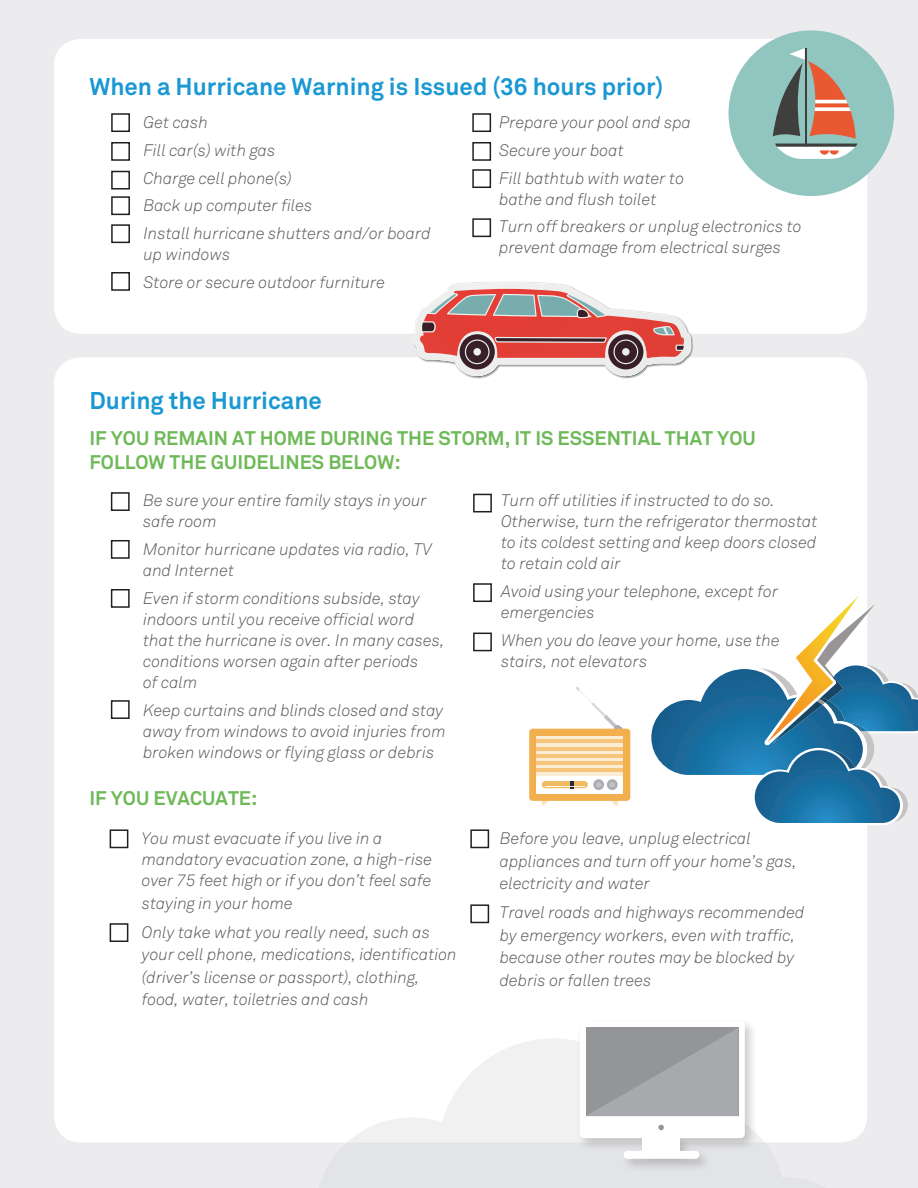
<style>
.page{position:relative;width:918px;height:1188px;background:#ececef}
.page>*{position:absolute;margin:0;border:0;box-sizing:border-box;transform-origin:0 0}
.t1{font:700 24px "Akkurat";color:#1a98d2}
.t2{font:700 19.5px/23.4px "Akkurat";color:#6eb958}
.t3{font:italic 300 16.5px/21px "Akkurat";color:#57585a}
</style>
<div class="page">
<div style="left:54px;top:357px;width:813px;height:786px;background:#fff;border-radius:27px"></div>
<div style="left:54px;top:39px;width:813px;height:295px;background:#fff;border-radius:27px"></div>
<svg style="left:346px;top:1039px;width:503px;height:104px"></svg>
<svg style="left:413px;top:281px;width:280px;height:98px"></svg>
<div style="left:111px;top:113px;width:19px;height:19px;border:2px solid #231f20"></div>
<div style="left:111px;top:492px;width:19px;height:19px;border:2px solid #231f20"></div>
<div style="left:110px;top:829px;width:18px;height:19px;border:2px solid #231f20"></div>
<div style="left:470px;top:829px;width:19px;height:19px;border:2px solid #231f20"></div>
<div style="left:470px;top:904px;width:19px;height:19px;border:2px solid #231f20"></div>
<div style="left:110px;top:923px;width:18px;height:19px;border:2px solid #231f20"></div>
<div style="left:473px;top:494px;width:19px;height:18px;border:2px solid #231f20"></div>
<div style="left:473px;top:583px;width:19px;height:19px;border:2px solid #231f20"></div>
<div style="left:473px;top:633px;width:19px;height:18px;border:2px solid #231f20"></div>
<div style="left:111px;top:540px;width:19px;height:19px;border:2px solid #231f20"></div>
<div style="left:111px;top:589px;width:19px;height:19px;border:2px solid #231f20"></div>
<div style="left:111px;top:700px;width:19px;height:19px;border:2px solid #231f20"></div>
<div style="left:472px;top:113px;width:19px;height:19px;border:2px solid #231f20"></div>
<div style="left:472px;top:169px;width:19px;height:19px;border:2px solid #231f20"></div>
<div style="left:472px;top:218px;width:19px;height:19px;border:2px solid #231f20"></div>
<div style="left:472px;top:142px;width:19px;height:19px;border:2px solid #231f20"></div>
<div style="left:111px;top:142px;width:19px;height:19px;border:2px solid #231f20"></div>
<div style="left:111px;top:171px;width:19px;height:19px;border:2px solid #231f20"></div>
<div style="left:111px;top:196px;width:19px;height:19px;border:2px solid #231f20"></div>
<div style="left:111px;top:224px;width:19px;height:19px;border:2px solid #231f20"></div>
<div style="left:111px;top:272px;width:19px;height:19px;border:2px solid #231f20"></div>
<svg style="left:651px;top:596px;width:267px;height:229px"></svg>
<svg style="left:542px;top:801px;width:6px;height:5px"></svg>
<svg style="left:611px;top:801px;width:7px;height:5px"></svg>
<div style="left:529px;top:729px;width:101px;height:72px;background:#f1b04d;border-radius:4px"></div>
<div style="left:536px;top:776px;width:87px;height:18px;background:#fff"></div>
<div style="left:536px;top:736px;width:87px;height:40px;background:#faecd5"></div>
<hr style="left:536px;top:739px;width:87px;height:4px;background:#f6c57a">
<hr style="left:536px;top:747px;width:87px;height:3px;background:#f6c57a">
<hr style="left:536px;top:754px;width:87px;height:4px;background:#f6c57a">
<hr style="left:536px;top:761px;width:87px;height:4px;background:#f6c57a">
<hr style="left:536px;top:768px;width:87px;height:4px;background:#f6c57a">
<div style="left:607px;top:779px;width:11px;height:11px;background:#abadb2;border-radius:50%"></div>
<div style="left:593px;top:779px;width:11px;height:11px;background:#abadb2;border-radius:50%"></div>
<svg style="left:596px;top:782px;width:5px;height:5px"></svg>
<svg style="left:610px;top:782px;width:5px;height:5px"></svg>
<div style="left:542px;top:781px;width:46px;height:7px;background:#f2bb62;border-radius:4px"></div>
<svg style="left:570px;top:781px;width:4px;height:7px"></svg>
<hr style="left:545px;top:786px;width:40px;height:1px;background:#fff">
<svg style="left:575px;top:687px;width:48px;height:42px"></svg>
<div style="left:729px;top:30px;width:165px;height:166px;background:#90c5c0;border-radius:50%"></div>
<svg style="left:773px;top:48px;width:85px;height:111px"></svg>
<div style="left:576px;top:1018px;width:182px;height:154px;background:#231f20;opacity:.22"></div>
<div style="left:580px;top:1021px;width:165px;height:117px;background:#fff;border-radius:4px"></div>
<svg style="left:658px;top:1125px;width:6px;height:5px"></svg>
<div style="left:643px;top:1135px;width:37px;height:17px;background:#fff"></div>
<div style="left:624px;top:1151px;width:75px;height:8px;background:#fff;border-radius:4px"></div>
<svg style="left:586px;top:1028px;width:152px;height:88px"></svg>
<h1 class="t1" style="left:89px;top:71px;width:576px">When a Hurricane Warning is Issued (36 hours prior)</h1>
<p class="t3" style="left:143px;top:109px;width:289px;line-height:27.8px">Get cash<br>Fill car(s) with gas<br>Charge cell phone(s)<br>Back up computer files<br>Install hurricane shutters and/or board</p>
<p class="t3" style="left:143px;top:241px;width:243px;line-height:27.8px">up windows<br>Store or secure outdoor furniture</p>
<p class="t3" style="left:499px;top:109px;width:193px;line-height:27.8px">Prepare your pool and spa<br>Secure your boat<br>Fill bathtub with water to</p>
<p class="t3" style="left:499px;top:185px;width:304px;line-height:27.8px">bathe and flush toilet<br>Turn off breakers or unplug electronics to</p>
<p class="t3" style="left:499px;top:238px;width:283px">prevent damage from electrical surges</p>
<h1 class="t1" style="left:89px;top:386px;width:234px">During the Hurricane</h1>
<p class="t2" style="left:89px;top:427px;width:668px">IF YOU REMAIN AT HOME DURING THE STORM, IT IS ESSENTIAL THAT YOU<br>FOLLOW THE GUIDELINES BELOW:</p>
<p class="t3" style="left:143px;top:490px;width:285px">Be sure your entire family stays in your safe room</p>
<p class="t3" style="left:143px;top:539px;width:290px">Monitor hurricane updates via radio, TV and Internet</p>
<p class="t3" style="left:143px;top:588px;width:303px">Even if storm conditions subside, stay indoors until you receive official word that the hurricane is over. In many cases, conditions worsen again after periods<br>of calm</p>
<p class="t3" style="left:143px;top:700px;width:304px">Keep curtains and blinds closed and stay away from windows to avoid injuries from broken windows or flying glass or debris</p>
<p class="t2" style="left:89px;top:787px;width:170px">IF YOU EVACUATE:</p>
<p class="t3" style="left:142px;top:828px;width:292px">You must evacuate if you live in a mandatory evacuation zone, a high-rise over 75 feet high or if you don’t feel safe</p>
<p class="t3" style="left:142px;top:889px;width:290px;line-height:29.2px">staying in your home<br>Only take what you really need, such as</p>
<p class="t3" style="left:142px;top:944px;width:316px;line-height:22.5px">your cell phone, medications, identification (driver’s license or passport), clothing, food, water, toiletries and cash</p>
<p class="t3" style="left:501px;top:491px;width:318px">Turn off utilities if instructed to do so.<br>Otherwise, turn the refrigerator thermostat to its coldest setting and keep doors closed to retain cold air</p>
<p class="t3" style="left:501px;top:581px;width:279px">Avoid using your telephone, except for emergencies</p>
<p class="t3" style="left:501px;top:630px;width:280px">When you do leave your home, use the stairs, not elevators</p>
<p class="t3" style="left:500px;top:827px;width:298px;line-height:22.5px">Before you leave, unplug electrical appliances and turn off your home’s gas, electricity and water</p>
<p class="t3" style="left:500px;top:902px;width:306px;line-height:22.5px">Travel roads and highways recommended by emergency workers, even with traffic, because other routes may be blocked by debris or fallen trees</p>
</div>
